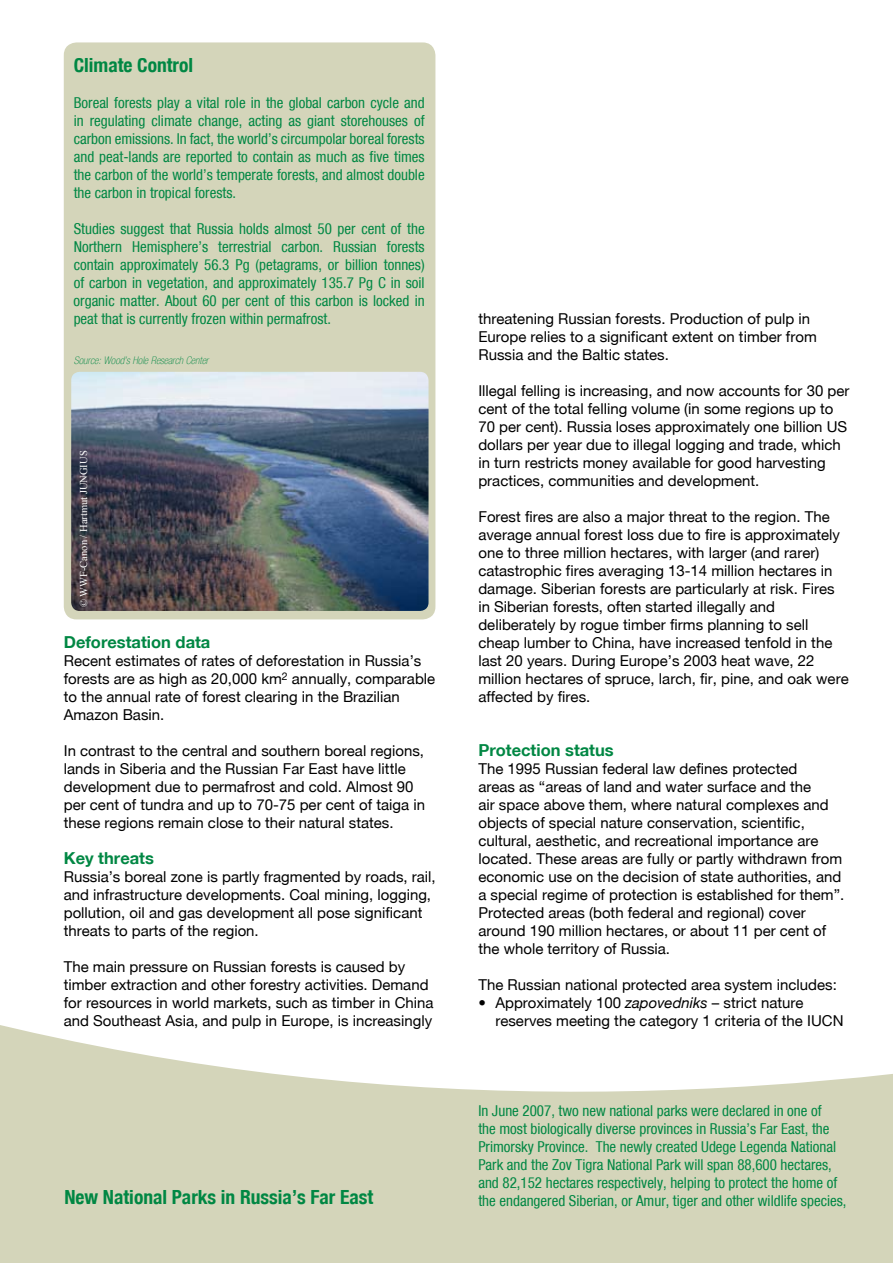
<style>
.page{position:relative;width:893px;height:1263px;background:#fff}
.page>*{position:absolute;margin:0;border:0;box-sizing:border-box;transform-origin:0 0}
.t1{font:700 condensed 19.5px "Helvetica Neue";color:#008743}
.t2{font:700 16.5px "Helvetica Neue";color:#008743}
.t3{font:15px/18px "Helvetica Neue";color:#000}
.t4{font:condensed 15px/18px "Helvetica Neue";color:#008743;text-align:justify}
.t5{font:italic 100 condensed 10.5px "Helvetica Neue";color:#008743}
.t6{font:10.5px "Times New Roman";color:#fff}
.s1{font-style:italic}
</style>
<div class="page">
<svg style="left:0;top:1025px;width:892px;height:238px;fill:#d4d5ba"></svg>
<svg style="left:892px;top:1074px;width:1px;height:189px"></svg>
<div style="left:64px;top:42px;width:371px;height:577px;background:#d4d5ba;border-radius:13px"></div>
<img style="left:71px;top:372px;width:358px;height:239px;border-radius:9px">
<h1 class="t1" style="left:74px;top:53px;width:121px">Climate Control</h1>
<p class="t4" style="left:74px;top:94px;width:353px">Boreal forests play a vital role in the global carbon cycle and in regulating climate change, acting as giant storehouses of carbon emissions. In fact, the world’s circumpolar boreal forests and peat-lands are reported to contain as much as five times the carbon of the world’s temperate forests, and almost double the carbon in tropical forests.</p>
<p class="t4" style="left:74px;top:220px;width:353px">Studies suggest that Russia holds almost 50 per cent of the Northern Hemisphere’s terrestrial carbon. Russian forests contain approximately 56.3 Pg (petagrams, or billion tonnes) of carbon in vegetation, and approximately 135.7 Pg C in soil organic matter. About 60 per cent of this carbon is locked in peat that is currently frozen within permafrost.</p>
<p class="t5" style="left:74px;top:354px;width:136px">Source: Wood’s Hole Research Center</p>
<p class="t6" style="left:76px;top:607px;width:158px;rotate:-90deg">© WWF-Canon / Hartmut JUNGIUS</p>
<p class="t2" style="left:64px;top:632px;width:148px">Deforestation data</p>
<p class="t3" style="left:64px;top:652px;width:373px">Recent estimates of rates of deforestation in Russia’s forests are as high as 20,000 km<sup>2</sup> annually, comparable to the annual rate of forest clearing in the Brazilian Amazon Basin.</p>
<p class="t3" style="left:64px;top:742px;width:363px">In contrast to the central and southern boreal regions, lands in Siberia and the Russian Far East have little development due to permafrost and cold. Almost 90 per cent of tundra and up to 70-75 per cent of taiga in these regions remain close to their natural states.</p>
<p class="t2" style="left:64px;top:848px;width:92px">Key threats</p>
<p class="t3" style="left:64px;top:868px;width:373px">Russia’s boreal zone is partly fragmented by roads, rail, and infrastructure developments. Coal mining, logging, pollution, oil and gas development all pose significant threats to parts of the region.</p>
<p class="t3" style="left:64px;top:958px;width:371px">The main pressure on Russian forests is caused by timber extraction and other forestry activities. Demand for resources in world markets, such as timber in China and Southeast Asia, and pulp in Europe, is increasingly</p>
<h1 class="t1" style="left:64px;top:1185px;width:310px">New National Parks in Russia’s Far East</h1>
<p class="t3" style="left:478px;top:310px;width:340px">threatening Russian forests. Production of pulp in<br>Europe relies to a significant extent on timber from<br>Russia and the Baltic states.</p>
<p class="t3" style="left:478px;top:382px;width:373px">Illegal felling is increasing, and now accounts for 30 per cent of the total felling volume (in some regions up to 70 per cent). Russia loses approximately one billion US dollars per year due to illegal logging and trade, which in turn restricts money available for good harvesting practices, communities and development.</p>
<p class="t3" style="left:478px;top:508px;width:372px">Forest fires are also a major threat to the region. The average annual forest loss due to fire is approximately one to three million hectares, with larger (and rarer) catastrophic fires averaging 13-14 million hectares in damage. Siberian forests are particularly at risk. Fires in Siberian forests, often started illegally and deliberately by rogue timber firms planning to sell cheap lumber to China, have increased tenfold in the last 20 years. During Europe’s 2003 heat wave, 22 million hectares of spruce, larch, fir, pine, and oak were affected by fires.</p>
<p class="t2" style="left:478px;top:740px;width:137px">Protection status</p>
<p class="t3" style="left:478px;top:760px;width:367px">The 1995 Russian federal law defines protected<br>areas as “areas of land and water surface and the<br>air space above them, where natural complexes and objects of special nature conservation, scientific, cultural, aesthetic, and recreational importance are located. These areas are fully or partly withdrawn from economic use on the decision of state authorities, and a special regime of protection is established for them”.<br>Protected areas (both federal and regional) cover around 190 million hectares, or about 11 per cent of the whole territory of Russia.</p>
<p class="t3" style="left:478px;top:976px;width:360px">The Russian national protected area system includes:</p>
<p class="t3" style="left:495px;top:994px;width:350px;text-indent:-17px">• Approximately 100 <span class="s1">zapovedniks</span> – strict nature reserves meeting the category 1 criteria of the IUCN</p>
<p class="t4" style="left:478px;top:1102px;width:370px;text-align:left">In June 2007, two new national parks were declared in one of<br>the most biologically diverse provinces in Russia’s Far East, the Primorsky Province. The newly created Udege Legenda National Park and the Zov Tigra National Park will span 88,600 hectares, and 82,152 hectares respectively, helping to protect the home of the endangered Siberian, or Amur, tiger and other wildlife species,</p>
</div>
